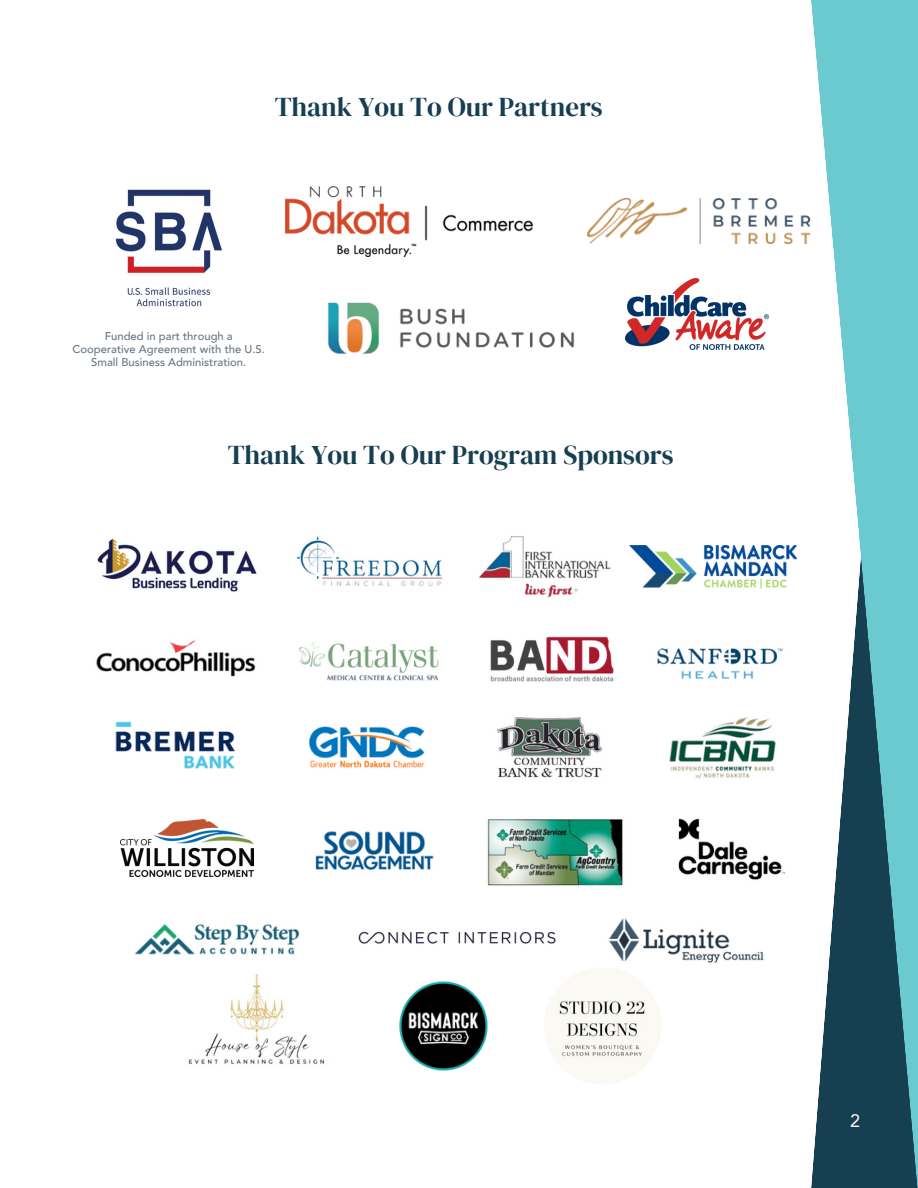
<style>
.page{position:relative;width:918px;height:1188px;background:#fff}
.page>*{position:absolute;margin:0;border:0;box-sizing:border-box;transform-origin:0 0}
.t1{font:27px "DM Serif Display";color:#163f51}
.t2{font:18px "Avenir LT Pro";color:#fff}
.t3{font:500 11.25px/13.2px "Avenir";color:#67767f;text-align:center}
</style>
<div class="page">
<svg style="left:811px;top:0;width:107px;height:1188px;fill:#6acad0"></svg>
<img style="left:115px;top:189px;width:108px;height:118px">
<img style="left:286px;top:187px;width:246px;height:64px">
<img style="left:115px;top:721px;width:120px;height:48px">
<img style="left:399px;top:981px;width:89px;height:90px">
<img style="left:544px;top:967px;width:117px;height:118px;border-radius:50%">
<img style="left:358px;top:931px;width:198px;height:13px">
<img style="left:188px;top:975px;width:136px;height:89px">
<img style="left:97px;top:538px;width:160px;height:54px">
<img style="left:120px;top:819px;width:133px;height:57px">
<img style="left:487px;top:819px;width:136px;height:67px">
<img style="left:490px;top:636px;width:124px;height:46px">
<img style="left:296px;top:536px;width:147px;height:51px">
<img style="left:299px;top:643px;width:140px;height:38px">
<img style="left:479px;top:536px;width:132px;height:62px">
<img style="left:657px;top:648px;width:126px;height:31px">
<img style="left:96px;top:640px;width:160px;height:37px">
<img style="left:309px;top:726px;width:116px;height:42px">
<img style="left:669px;top:717px;width:107px;height:62px">
<img style="left:315px;top:830px;width:119px;height:40px">
<img style="left:135px;top:924px;width:165px;height:31px">
<img style="left:497px;top:717px;width:105px;height:61px">
<img style="left:678px;top:818px;width:106px;height:62px">
<img style="left:609px;top:918px;width:155px;height:45px">
<img style="left:629px;top:545px;width:168px;height:43px">
<img style="left:327px;top:251px;width:248px;height:103px">
<img style="left:588px;top:199px;width:223px;height:45px">
<img style="left:625px;top:279px;width:143px;height:71px">
<p class="t1" style="left:275px;top:88px;width:330px">Thank You To Our Partners</p>
<p class="t3" style="left:73px;top:330px;width:194px">Funded in part through a<br>Cooperative Agreement with the U.S.<br>Small Business Administration.</p>
<p class="t1" style="left:228px;top:436px;width:447px">Thank You To Our Program Sponsors</p>
<h1 class="t2" style="left:850px;top:1113px;width:12px">2</h1>
</div>
